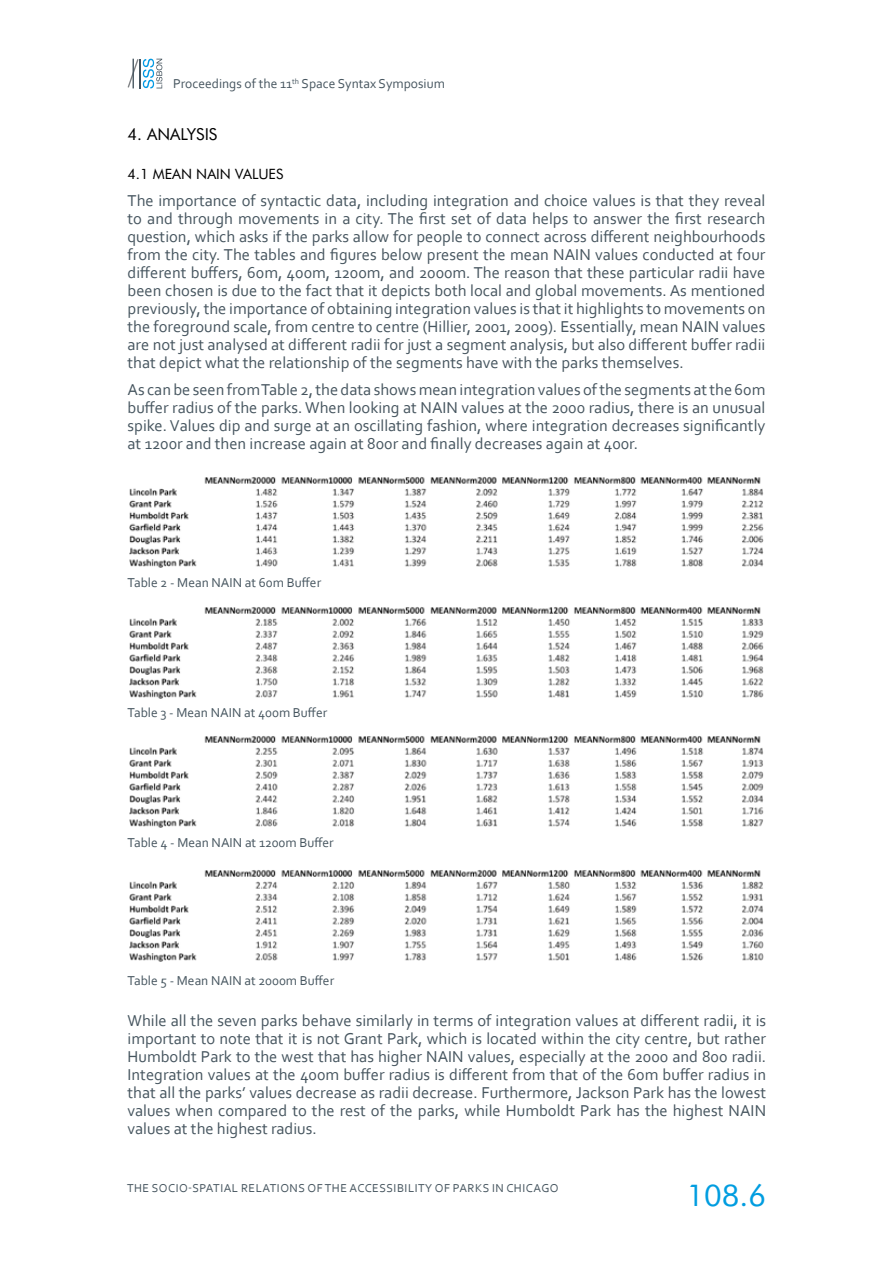
<style>
.page{position:relative;width:893px;height:1263px;background:#fff}
.page>*{position:absolute;margin:0;border:0;box-sizing:border-box;transform-origin:0 0}
.t1{font:30px "Futura BT";color:#009de0}
.t2{font:16.5px/18px "Corbel";color:#46555f;text-align:justify}
.t3{font:16.5px "Futura BT";color:#000}
.t4{font:14.25px "Futura BT";color:#000}
.t5{font:13.5px "Corbel";color:#46555f}
.t6{font:12px "Corbel";letter-spacing:.04em;color:#46555f}
</style>
<div class="page">
<svg style="left:128px;top:59px;width:34px;height:29px"></svg>
<img style="left:129px;top:477px;width:635px;height:91px">
<img style="left:129px;top:607px;width:635px;height:92px">
<img style="left:129px;top:736px;width:635px;height:92px">
<img style="left:129px;top:870px;width:635px;height:92px">
<p class="t5" style="left:173px;top:76px;width:273px">Proceedings of the 11<sup>th</sup> Space Syntax Symposium</p>
<p class="t3" style="left:128px;top:124px;width:91px">4. ANALYSIS</p>
<p class="t4" style="left:128px;top:166px;width:157px">4.1 MEAN NAIN VALUES</p>
<p class="t2" style="left:128px;top:192px;width:639px">The importance of syntactic data, including integration and choice values is that they reveal to and through movements in a city. The first set of data helps to answer the first research question, which asks if the parks allow for people to connect across different neighbourhoods from the city. The tables and figures below present the mean NAIN values conducted at four different buffers, 60m, 400m, 1200m, and 2000m. The reason that these particular radii have been chosen is due to the fact that it depicts both local and global movements. As mentioned previously, the importance of obtaining integration values is that it highlights to movements on the foreground scale, from centre to centre (Hillier, 2001, 2009). Essentially, mean NAIN values are not just analysed at different radii for just a segment analysis, but also different buffer radii that depict what the relationship of the segments have with the parks themselves.</p>
<p class="t2" style="left:128px;top:381px;width:639px">As can be seen from Table 2, the data shows mean integration values of the segments at the 60m buffer radius of the parks. When looking at NAIN values at the 2000 radius, there is an unusual spike. Values dip and surge at an oscillating fashion, where integration decreases significantly at 1200r and then increase again at 800r and finally decreases again at 400r.</p>
<p class="t5" style="left:128px;top:574px;width:195px">Table 2 - Mean NAIN at 60m Buffer</p>
<p class="t5" style="left:128px;top:704px;width:201px">Table 3 - Mean NAIN at 400m Buffer</p>
<p class="t5" style="left:128px;top:834px;width:208px">Table 4 - Mean NAIN at 1200m Buffer</p>
<p class="t5" style="left:128px;top:972px;width:208px">Table 5 - Mean NAIN at 2000m Buffer</p>
<p class="t2" style="left:128px;top:1011px;width:640px">While all the seven parks behave similarly in terms of integration values at different radii, it is important to note that it is not Grant Park, which is located within the city centre, but rather Humboldt Park to the west that has higher NAIN values, especially at the 2000 and 800 radii.<br>Integration values at the 400m buffer radius is different from that of the 60m buffer radius in that all the parks’ values decrease as radii decrease. Furthermore, Jackson Park has the lowest values when compared to the rest of the parks, while Humboldt Park has the highest NAIN values at the highest radius.</p>
<p class="t6" style="left:127px;top:1180px;width:433px">THE SOCIO-SPATIAL RELATIONS OF THE ACCESSIBILITY OF PARKS IN CHICAGO</p>
<h1 class="t1" style="left:686px;top:1177px;width:81px">108.6</h1>
</div>
